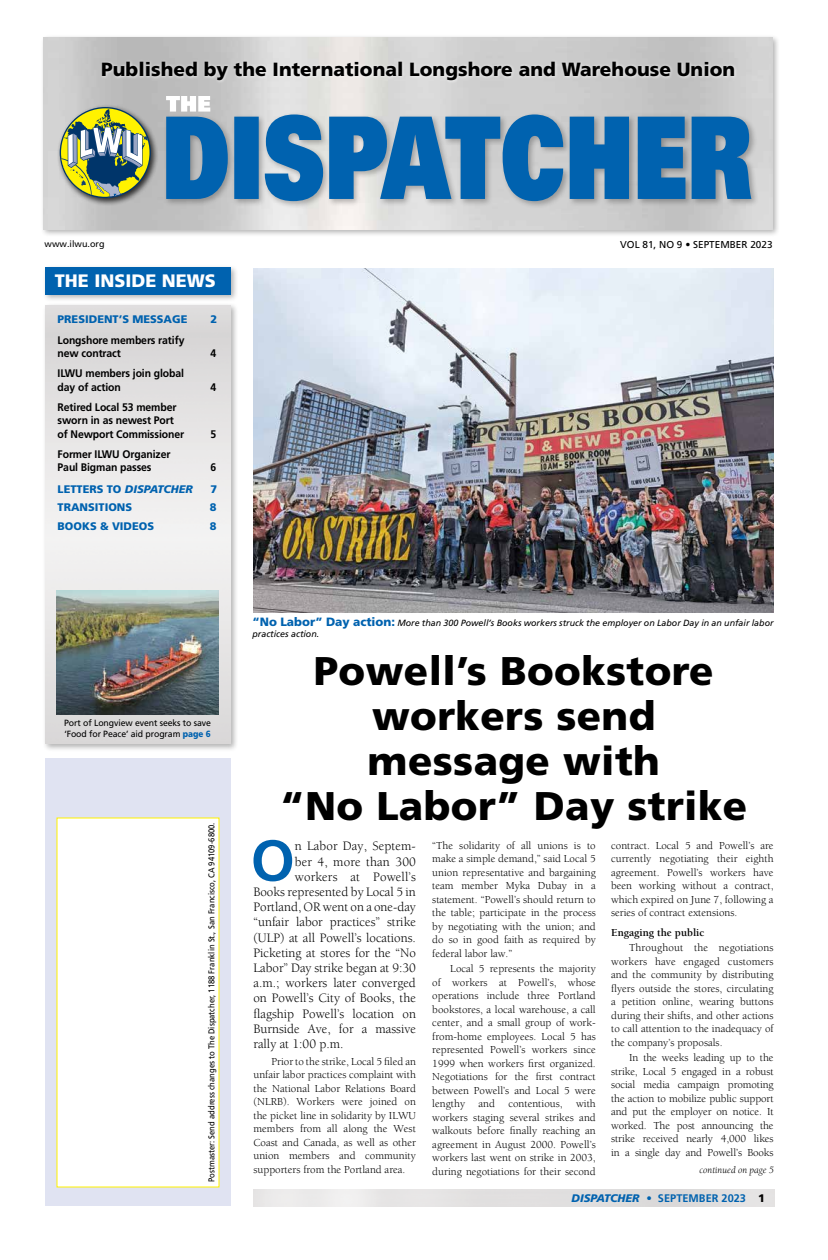
<style>
.page{position:relative;width:828px;height:1260px;background:#fff}
.page>*{position:absolute;margin:0;border:0;box-sizing:border-box;transform-origin:0 0}
.t1{font:700 57.7px "Frutiger";color:#0062af}
.t2{font:900 40px/45px "Frutiger";letter-spacing:.01em;color:#000;text-align:center}
.t3{font:900 19.1px "Frutiger";color:#000}
.t4{font:900 18px "Frutiger";color:#fff}
.t5{font:13.3px "Berkeley";color:#000}
.t6{font:11px/13.5px "Berkeley";color:#000;text-align:justify}
.t7{font:700 11px/13.5px "Frutiger";letter-spacing:-.01em;color:#000;scale:.95 1}
.t8{font:900 11px "Frutiger";color:#0062af}
.t9{font:700 11px "Frutiger";color:#0062af}
.t10{font:italic 900 11px "Frutiger";color:#0062af}
.t11{font:700 11px "Berkeley";color:#000}
.t12{font:10px "Frutiger";color:#000}
.t13{font:italic 10px "Berkeley";color:#000}
.t14{font:italic 9px/11.5px "Frutiger";color:#000}
.t15{font:9px/11px "Frutiger";letter-spacing:-.01em;color:#000}
.t16{font:8.5px "Frutiger";color:#000;scale:.9 1}
.s1{font-style:normal}
.s2{font-weight:900;color:#0062af}
.s3{font-weight:900;font-style:normal;font-size:12px;color:#0062af}
.s4{font-weight:900;font-style:italic}
.s5{font-weight:900;color:#000}
</style>
<div class="page">
<div style="left:42px;top:302px;width:197px;height:450px;background:#000;opacity:.3"></div>
<img style="left:45px;top:305px;width:186px;height:439px">
<div style="left:45px;top:758px;width:186px;height:448px;background:#e0e3f2"></div>
<div style="left:56px;top:818px;width:164px;height:370px;background:#fff"></div>
<div style="left:42px;top:264px;width:197px;height:38px;background:#000;opacity:.3"></div>
<div style="left:45px;top:267px;width:186px;height:27px;background:#0062af"></div>
<div style="left:41px;top:34px;width:739px;height:204px;background:#000;opacity:.3"></div>
<img style="left:44px;top:37px;width:728px;height:193px">
<div style="left:100px;top:59px;width:638px;height:25px;background:#fff;opacity:.75"></div>
<div style="left:163px;top:112px;width:596px;height:97px;background:#000;opacity:.27"></div>
<svg style="left:166px;top:114px;width:585px;height:87px;background:#3d80b5"></svg>
<svg style="left:166px;top:96px;width:44px;height:16px"></svg>
<div style="left:57px;top:104px;width:102px;height:102px;background:#000;opacity:.75"></div>
<svg style="left:61px;top:109px;width:87px;height:89px;background:#95a370"></svg>
<img style="left:57px;top:590px;width:162px;height:124px">
<img style="left:254px;top:268px;width:520px;height:345px">
<h3 class="t3" style="left:101px;top:58px;width:635px">Published by the International Longshore and Warehouse Union</h3>
<p class="t15" style="left:45px;top:238px;width:61px">www.ilwu.org</p>
<p class="t12" style="left:620px;top:239px;width:154px">VOL 81, NO 9 • SEPTEMBER 2023</p>
<h3 class="t4" style="left:55px;top:269px;width:163px">THE INSIDE NEWS</h3>
<p class="t8" style="left:58px;top:313px;width:131px">PRESIDENT’S MESSAGE</p>
<p class="t8" style="left:210px;top:313px;width:8px">2</p>
<p class="t7" style="left:58px;top:333px;width:135px">Longshore members ratify new contract</p>
<p class="t7" style="left:211px;top:346px;width:8px">4</p>
<p class="t7" style="left:58px;top:366px;width:135px">ILWU members join global day of action</p>
<p class="t7" style="left:58px;top:400px;width:135px">Retired Local 53 member sworn in as newest Port of Newport Commissioner</p>
<p class="t7" style="left:58px;top:447px;width:120px">Former ILWU Organizer<br>Paul Bigman passes</p>
<p class="t7" style="left:211px;top:380px;width:8px">4</p>
<p class="t7" style="left:211px;top:427px;width:8px">5</p>
<p class="t7" style="left:211px;top:460px;width:8px">6</p>
<p class="t10" style="left:58px;top:482px;width:137px"><span class="s1">LETTERS TO</span> DISPATCHER</p>
<p class="t8" style="left:210px;top:482px;width:8px">7</p>
<p class="t8" style="left:58px;top:500px;width:76px">TRANSITIONS</p>
<p class="t8" style="left:210px;top:500px;width:8px">8</p>
<p class="t8" style="left:58px;top:519px;width:98px">BOOKS &amp; VIDEOS</p>
<p class="t8" style="left:210px;top:519px;width:8px">8</p>
<p class="t15" style="left:64px;top:717px;width:148px">Port of Longview event seeks to save ‘Food for Peace’ aid program <span class="s2">page 6</span></p>
<p class="t16" style="left:207px;top:1182px;width:401px;rotate:-90deg">Postmaster: Send address changes to The Dispatcher, 1188 Franklin St., San Francisco, CA 94109-6800.</p>
<p class="t14" style="left:252px;top:617px;width:523px"><span class="s3">“No Labor” Day action:</span> More than 300 Powell’s Books workers struck the employer on Labor Day in an unfair labor practices action.</p>
<h2 class="t2" style="left:280px;top:648px;width:469px">Powell’s Bookstore workers send message with<br>“No Labor” Day strike</h2>
<h1 class="t1" style="left:251px;top:827px;width:45px">O</h1>
<p class="t5" style="left:295px;top:839px;width:123px">n Labor Day, Septem-</p>
<p class="t5" style="left:295px;top:854px;width:123px">ber 4, more than 300</p>
<p class="t5" style="left:295px;top:870px;width:123px">workers at Powell’s</p>
<p class="t5" style="left:253px;top:885px;width:164px">Books represented by Local 5 in</p>
<p class="t5" style="left:253px;top:900px;width:164px">Portland, OR went on a one-day</p>
<p class="t5" style="left:253px;top:915px;width:164px">“unfair labor practices” strike</p>
<p class="t5" style="left:253px;top:930px;width:164px">(ULP) at all Powell’s locations.</p>
<p class="t5" style="left:253px;top:946px;width:164px">Picketing at stores for the “No</p>
<p class="t5" style="left:253px;top:961px;width:164px">Labor” Day strike began at 9:30</p>
<p class="t5" style="left:253px;top:976px;width:164px">a.m.; workers later converged</p>
<p class="t5" style="left:253px;top:991px;width:164px">on Powell’s City of Books, the</p>
<p class="t5" style="left:253px;top:1006px;width:164px">flagship Powell’s location on</p>
<p class="t5" style="left:253px;top:1022px;width:164px">Burnside Ave, for a massive</p>
<p class="t5" style="left:253px;top:1037px;width:92px">rally at 1:00 p.m.</p>
<p class="t6" style="left:254px;top:1055px;width:164px;text-indent:18px">Prior to the strike, Local 5 filed an unfair labor practices complaint with the National Labor Relations Board (NLRB). Workers were joined on the picket line in solidarity by ILWU members from all along the West Coast and Canada, as well as other union members and community supporters from the Portland area.</p>
<p class="t6" style="left:432px;top:839px;width:165px">“The solidarity of all unions is to make a simple demand,” said Local 5 union representative and bargaining team member Myka Dubay in a statement. “Powell’s should return to the table; participate in the process by negotiating with the union; and do so in good faith as required by federal labor law.”</p>
<p class="t6" style="left:432px;top:962px;width:165px;text-indent:18px">Local 5 represents the majority of workers at Powell’s, whose operations include three Portland bookstores, a local warehouse, a call center, and a small group of work&shy;from-home employees. Local 5 has represented Powell’s workers since 1999 when workers first organized.<br>Negotiations for the first contract between Powell’s and Local 5 were lengthy and contentious, with workers staging several strikes and walkouts before finally reaching an agreement in August 2000. Powell’s workers last went on strike in 2003, during negotiations for their second</p>
<p class="t6" style="left:611px;top:839px;width:164px">contract. Local 5 and Powell’s are currently negotiating their eighth agreement. Powell’s workers have been working without a contract, which expired on June 7, following a series of contract extensions.</p>
<p class="t11" style="left:611px;top:926px;width:95px">Engaging the public</p>
<p class="t6" style="left:611px;top:941px;width:164px;text-indent:18px">Throughout the negotiations workers have engaged customers and the community by distributing flyers outside the stores, circulating a petition online, wearing buttons during their shifts, and other actions to call attention to the inadequacy of the company’s proposals.</p>
<p class="t6" style="left:611px;top:1051px;width:164px;text-indent:18px">In the weeks leading up to the strike, Local 5 engaged in a robust social media campaign promoting the action to mobilize public support and put the employer on notice. It worked. The post announcing the strike received nearly 4,000 likes in a single day and Powell’s Books</p>
<p class="t13" style="left:700px;top:1164px;width:76px">continued on page 5</p>
<p class="t9" style="left:572px;top:1191px;width:195px"><span class="s4">DISPATCHER</span> • SEPTEMBER 2023 <span class="s5">1</span></p>
</div>
